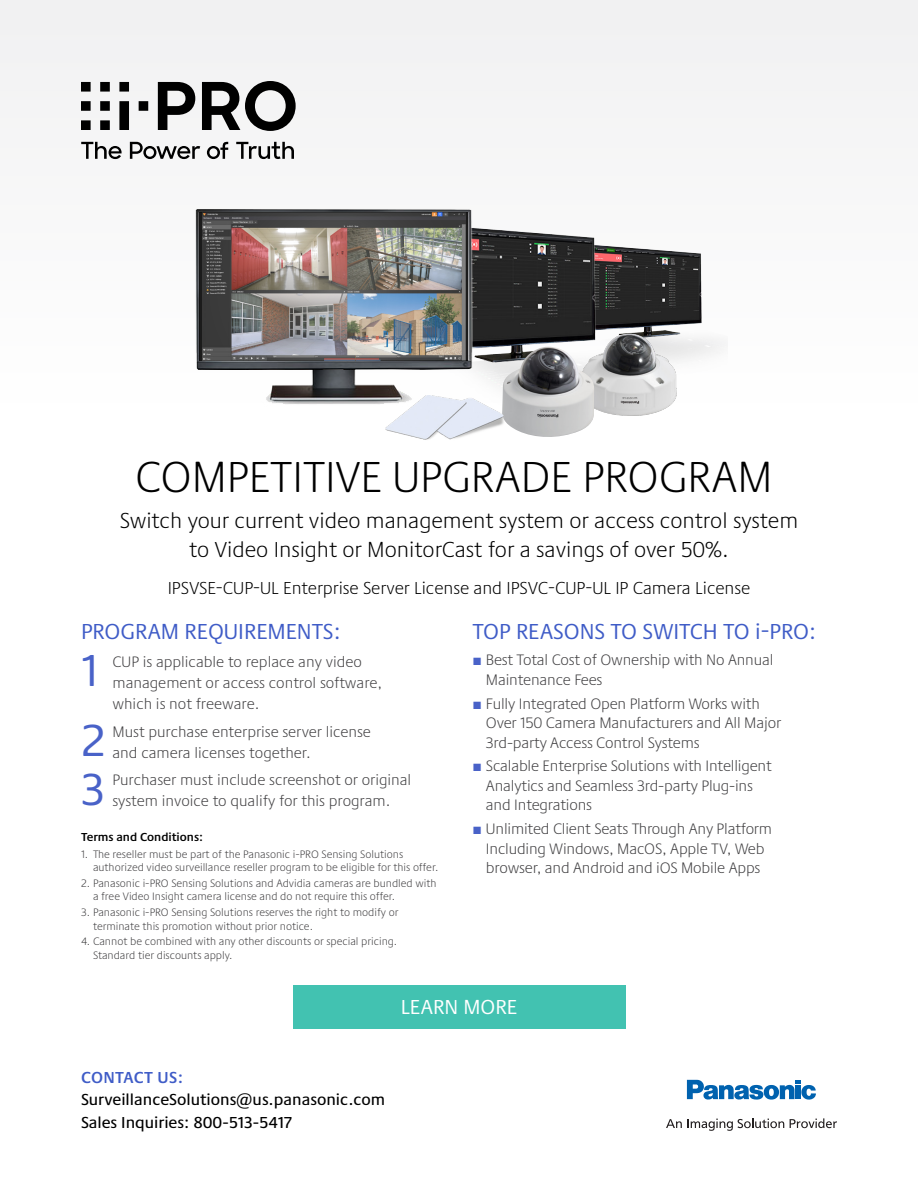
<style>
.page{position:relative;width:918px;height:1188px;background:#fff}
.page>*{position:absolute;margin:0;border:0;box-sizing:border-box;transform-origin:0 0}
.t1{font:46.5px "Praxis Next";color:#4962c8}
.t2{font:300 45px "Praxis Next";color:#000}
.t3{font:300 22.5px/28.5px "Praxis Next";color:#000;text-align:center}
.t4{font:22.5px "Praxis Next";color:#3f5cc7}
.t5{font:21px "Praxis Next";color:#fff}
.t6{font:300 18px "Praxis Next";color:#000}
.t7{font:500 16.5px/22.5px "Praxis Next";color:#000}
.t8{font:600 16.5px "Praxis Next";letter-spacing:.02em;color:#3f5cc7}
.t9{font:300 15.75px/19.5px "Praxis Next";letter-spacing:-.01em;color:#414042}
.t10{font:600 12px "Praxis Next";color:#000}
.t11{font:300 11.25px/13.5px "Praxis Next";color:#414042}
.s1{font-family:"Arial";font-weight:400;color:#4962c8}
</style>
<div class="page">
<div style="left:0;top:0;width:918px;height:160px;background:#f3f3f4"></div>
<svg style="left:687px;top:1080px;width:129px;height:20px"></svg>
<svg style="left:666px;top:1118px;width:118px;height:13px"></svg>
<svg style="left:790px;top:1118px;width:47px;height:10px"></svg>
<img style="left:634px;top:248px;width:93px;height:113px">
<img style="left:503px;top:230px;width:131px;height:117px">
<img style="left:266px;top:370px;width:236px;height:34px">
<img style="left:195px;top:209px;width:308px;height:161px">
<img style="left:202px;top:213px;width:263px;height:148px">
<img style="left:579px;top:332px;width:99px;height:84px">
<img style="left:502px;top:347px;width:93px;height:90px">
<img style="left:385px;top:395px;width:123px;height:45px">
<div style="left:293px;top:985px;width:332px;height:44px;background:#42c2b1"></div>
<svg style="left:81px;top:81px;width:215px;height:78px"></svg>
<h2 class="t2" style="left:135px;top:444px;width:639px">COMPETITIVE UPGRADE PROGRAM</h2>
<h3 class="t3" style="left:120px;top:506px;width:680px">Switch your current video management system or access control system to Video Insight or MonitorCast for a savings of over 50%.</h3>
<p class="t6" style="left:168px;top:574px;width:584px">IPSVSE-CUP-UL Enterprise Server License and IPSVC-CUP-UL IP Camera License</p>
<h3 class="t4" style="left:472px;top:615px;width:345px">TOP REASONS TO SWITCH TO i-PRO:</h3>
<p class="t9" style="left:486px;top:650px;width:289px;text-indent:-13px"><span class="s1">■</span> Best Total Cost of Ownership with No Annual<br>Maintenance Fees</p>
<p class="t9" style="left:486px;top:693px;width:297px;text-indent:-13px"><span class="s1">■</span> Fully Integrated Open Platform Works with<br>Over 150 Camera Manufacturers and All Major<br>3rd-party Access Control Systems</p>
<p class="t9" style="left:486px;top:756px;width:287px;text-indent:-13px"><span class="s1">■</span> Scalable Enterprise Solutions with Intelligent<br>Analytics and Seamless 3rd-party Plug-ins and Integrations</p>
<p class="t9" style="left:472px;top:819px;width:301px;text-align:center"><span class="s1">■</span> Unlimited Client Seats Through Any Platform<br>Including Windows, MacOS, Apple TV, Web browser, and Android and iOS Mobile Apps</p>
<h3 class="t4" style="left:81px;top:615px;width:261px">PROGRAM REQUIREMENTS:</h3>
<h1 class="t1" style="left:81px;top:636px;width:19px">1</h1>
<p class="t9" style="left:112px;top:651px;width:271px;line-height:21px">CUP is applicable to replace any video management or access control software, which is not freeware.</p>
<h1 class="t1" style="left:81px;top:705px;width:26px">2</h1>
<p class="t9" style="left:112px;top:720px;width:260px;line-height:21px">Must purchase enterprise server license and camera licenses together.</p>
<h1 class="t1" style="left:81px;top:754px;width:25px">3</h1>
<p class="t9" style="left:112px;top:769px;width:300px;line-height:21px">Purchaser must include screenshot or original system invoice to qualify for this program.</p>
<p class="t10" style="left:81px;top:828px;width:124px">Terms and Conditions:</p>
<p class="t11" style="left:93px;top:847px;width:347px;text-indent:-12px">1. The reseller must be part of the Panasonic i-PRO Sensing Solutions authorized video surveillance reseller program to be eligible for this offer.</p>
<p class="t11" style="left:93px;top:876px;width:345px;text-indent:-12px">2. Panasonic i-PRO Sensing Solutions and Advidia cameras are bundled with a free Video Insight camera license and do not require this offer.</p>
<p class="t11" style="left:93px;top:905px;width:307px;text-indent:-12px">3. Panasonic i-PRO Sensing Solutions reserves the right to modify or terminate this promotion without prior notice.</p>
<p class="t11" style="left:93px;top:935px;width:306px;text-indent:-12px">4. Cannot be combined with any other discounts or special pricing.<br>Standard tier discounts apply.</p>
<h3 class="t5" style="left:401px;top:991px;width:118px">LEARN MORE</h3>
<p class="t8" style="left:81px;top:1065px;width:104px">CONTACT US:</p>
<p class="t7" style="left:81px;top:1088px;width:306px">SurveillanceSolutions@us.panasonic.com<br>Sales Inquiries: 800-513-5417</p>
</div>
